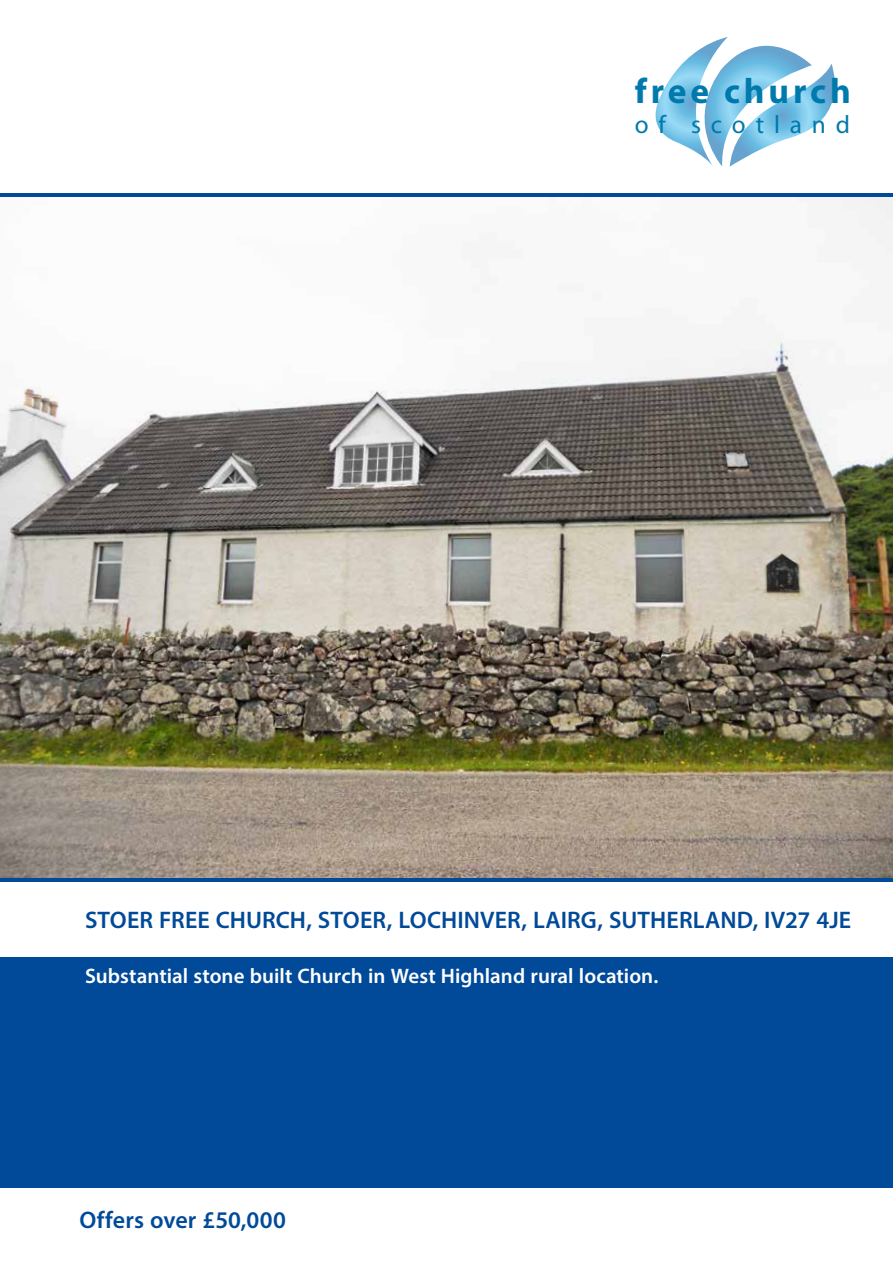
<style>
.page{position:relative;width:893px;height:1263px;background:#fff}
.page>*{position:absolute;margin:0;border:0;box-sizing:border-box;transform-origin:0 0}
.t1{font:700 35.4px "Myriad";letter-spacing:.11em;color:#0079ac}
.t2{font:25.35px "Myriad";letter-spacing:.39em;color:#0079ac}
.t3{font:600 24px "Myriad Pro";letter-spacing:.005em;color:#004a99}
.t4{font:600 21px "Myriad Pro";color:#fff}
</style>
<div class="page">
<svg style="left:0;top:194px;width:893px;height:4px;fill:#004a99"></svg>
<div style="left:0;top:957px;width:893px;height:231px;background:#004a99"></div>
<svg style="left:0;top:877px;width:893px;height:4px;background:#275b93"></svg>
<svg style="left:655px;top:37px;width:180px;height:130px"></svg>
<img style="left:0;top:198px;width:893px;height:679px">
<h1 class="t1" style="left:635px;top:73px;width:218px">free church</h1>
<p class="t2" style="left:635px;top:112px;width:217px">of scotland</p>
<p class="t3" style="left:85px;top:905px;width:768px">STOER FREE CHURCH, STOER, LOCHINVER, LAIRG, SUTHERLAND, IV27 4JE</p>
<p class="t4" style="left:85px;top:963px;width:575px">Substantial stone built Church in West Highland rural location.</p>
<p class="t3" style="left:79px;top:1204px;width:208px">Offers over £50,000</p>
</div>
